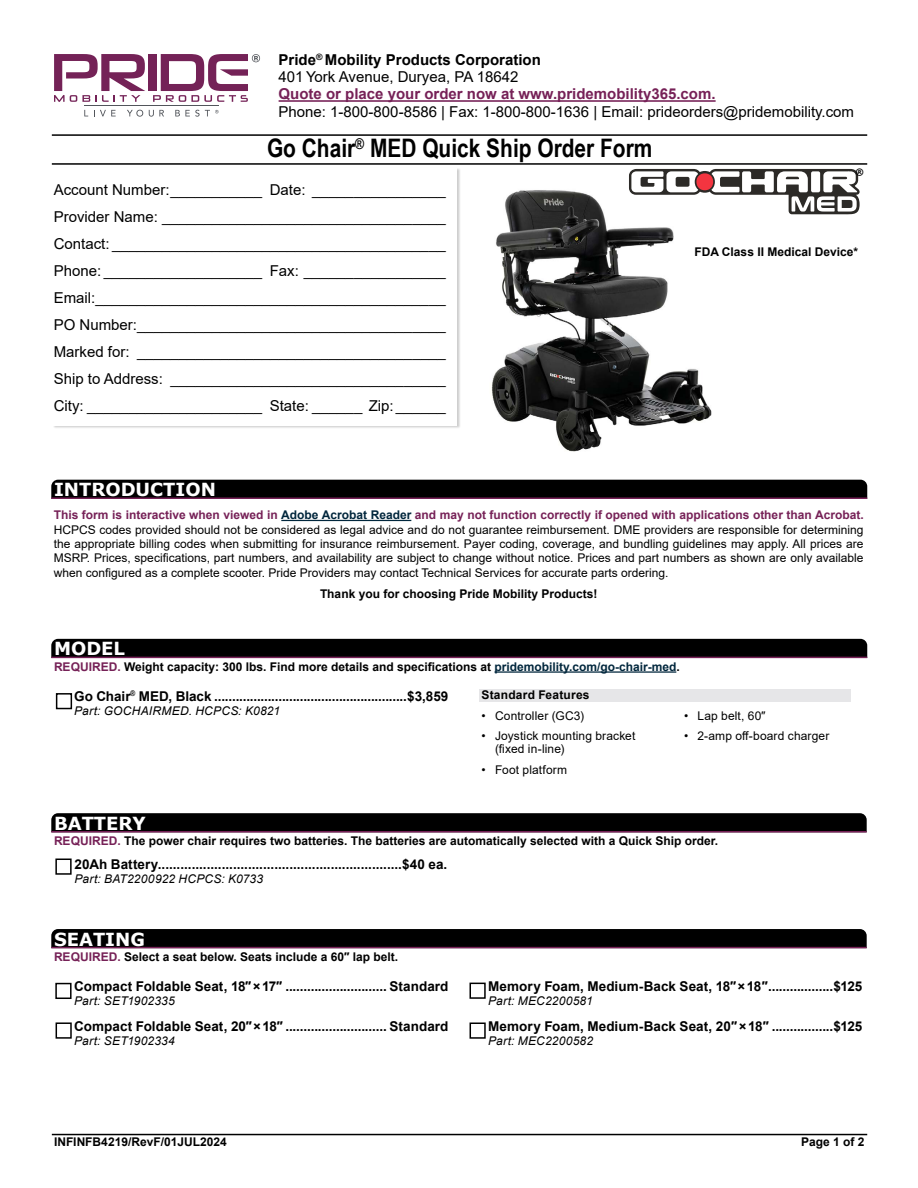
<style>
.page{position:relative;width:918px;height:1188px;background:#fff}
.page>*{position:absolute;margin:0;border:0;box-sizing:border-box;transform-origin:0 0}
.t1{font:700 25.5px "Arial Narrow";color:#000}
.t2{font:700 18px "Verdana";color:#fff}
.t3{font:15px/27px "Arial";color:#000;text-align:justify}
.t4{font:700 15px/17.2px "Arial";color:#000}
.t5{font:700 15px "Arial";color:#762157}
.t6{font:700 13.5px "Arial";letter-spacing:.005em;color:#000}
.t7{font:12px/14.4px "Arial";letter-spacing:.01em;color:#000}
.t8{font:700 12px "Arial";color:#000}
.t9{font:italic 12px "Arial";letter-spacing:.02em;color:#000}
.t10{font:700 8.7px "Verdana";color:#000}
.s1{font-weight:400}
.s2{font-weight:700;color:#762157}
.s3{font-weight:700;color:#00263c}
.s4{color:#762157}
.s5{color:#00263c}
.s6{font-style:italic}
</style>
<div class="page">
<div style="left:56px;top:693px;width:16px;height:16px;border:2px solid #000"></div>
<div style="left:55px;top:983px;width:17px;height:16px;border:2px solid #000"></div>
<div style="left:56px;top:1022px;width:16px;height:17px;border:2px solid #000"></div>
<div style="left:470px;top:983px;width:16px;height:16px;border:2px solid #000"></div>
<div style="left:470px;top:1023px;width:16px;height:16px;border:2px solid #000"></div>
<hr style="left:52px;top:1134px;width:815px;height:1px;background:#000">
<div style="left:54px;top:168px;width:407px;height:261px;background:#000;opacity:.23"></div>
<div style="left:54px;top:168px;width:403px;height:258px;background:#fff"></div>
<hr style="left:52px;top:134px;width:815px;height:2px;background:#000">
<hr style="left:52px;top:163px;width:815px;height:2px;background:#000">
<img style="left:491px;top:190px;width:221px;height:262px">
<div style="left:51px;top:639px;width:816px;height:18px;background:#000"></div>
<hr style="left:51px;top:657px;width:816px;height:1px;background:#762157">
<hr style="left:495px;top:671px;width:181px;height:2px;background:#00263c">
<div style="left:479px;top:689px;width:371px;height:13px;background:#e6e6e8"></div>
<hr style="left:281px;top:520px;width:130px;height:1px;background:#00263c">
<div style="left:51px;top:480px;width:816px;height:17px;background:#000"></div>
<hr style="left:51px;top:497px;width:816px;height:2px;background:#762157">
<div style="left:51px;top:813px;width:816px;height:18px;background:#000"></div>
<hr style="left:51px;top:831px;width:816px;height:2px;background:#762157">
<svg style="left:51px;top:929px;width:816px;height:18px;background:#020101"></svg>
<hr style="left:51px;top:947px;width:816px;height:1px;background:#762157">
<svg style="left:629px;top:169px;width:231px;height:45px"></svg>
<div style="left:149px;top:54px;width:8px;height:37px;background:#742257"></div>
<svg style="left:84px;top:110px;width:4px;height:6px"></svg>
<svg style="left:94px;top:110px;width:22px;height:6px"></svg>
<svg style="left:127px;top:110px;width:16px;height:7px"></svg>
<svg style="left:149px;top:110px;width:15px;height:7px"></svg>
<svg style="left:175px;top:110px;width:44px;height:7px"></svg>
<hr style="left:84px;top:106px;width:135px;height:1px;background:#52555b">
<svg style="left:54px;top:54px;width:91px;height:48px"></svg>
<svg style="left:153px;top:54px;width:107px;height:48px"></svg>
<hr style="left:279px;top:100px;width:437px;height:2px;background:#762157">
<div style="left:55px;top:859px;width:17px;height:16px;border:2px solid #000"></div>
<p class="t4" style="left:279px;top:51px;width:264px">Pride<sup>®</sup> Mobility Products Corporation<br><span class="s1">401 York Avenue, Duryea, PA 18642</span></p>
<p class="t5" style="left:279px;top:84px;width:439px">Quote or place your order now at www.pridemobility365.com.</p>
<p class="t3" style="left:279px;top:98px;width:577px">Phone: 1-800-800-8586 | Fax: 1-800-800-1636 | Email: prideorders@pridemobility.com</p>
<h1 class="t1" style="left:267px;top:129px;width:387px">Go Chair<sup>®</sup> MED Quick Ship Order Form</h1>
<p class="t3" style="left:54px;top:176px;width:394px">Account Number:___________ Date: ________________ Provider Name: __________________________________ Contact: ________________________________________ Phone: ___________________ Fax: _________________ Email:__________________________________________ PO Number:_____________________________________ Marked for: _____________________________________ Ship to Address: _________________________________ City: _____________________ State: ______ Zip:______</p>
<h2 class="t2" style="left:54px;top:477px;width:163px">INTRODUCTION</h2>
<p class="t10" style="left:856px;top:166px;width:10px">®</p>
<p class="t8" style="left:694px;top:244px;width:165px">FDA Class II Medical Device*</p>
<p class="t7" style="left:54px;top:508px;width:812px;text-align:justify"><span class="s2">This form is interactive when viewed in</span> <span class="s3">Adobe Acrobat Reader</span> <span class="s2">and may not function correctly if opened with applications other than Acrobat.<br></span>HCPCS codes provided should not be considered as legal advice and do not guarantee reimbursement. DME providers are responsible for determining the appropriate billing codes when submitting for insurance reimbursement. Payer coding, coverage, and bundling guidelines may apply. All prices are MSRP. Prices, specifications, part numbers, and availability are subject to change without notice. Prices and part numbers as shown are only available when configured as a complete scooter. Pride Providers may contact Technical Services for accurate parts ordering.</p>
<p class="t8" style="left:320px;top:585px;width:279px">Thank you for choosing Pride Mobility Products!</p>
<h2 class="t2" style="left:54px;top:636px;width:73px">MODEL</h2>
<p class="t8" style="left:54px;top:658px;width:627px"><span class="s4">REQUIRED.</span> Weight capacity: 300 lbs. Find more details and specifications at <span class="s5">pridemobility.com/go-chair-med</span>.</p>
<p class="t6" style="left:74px;top:686px;width:376px">Go Chair<sup>®</sup> MED, Black ......................................................$3,859</p>
<p class="t9" style="left:74px;top:703px;width:207px">Part: GOCHAIRMED. HCPCS: K0821</p>
<p class="t8" style="left:482px;top:687px;width:110px">Standard Features</p>
<p class="t7" style="left:482px;top:708px;width:104px">• Controller (GC3)</p>
<p class="t7" style="left:495px;top:729px;width:142px;line-height:13.5px;text-indent:-14px">• Joystick mounting bracket (fixed in-line)</p>
<p class="t7" style="left:482px;top:762px;width:87px">• Foot platform</p>
<p class="t7" style="left:684px;top:708px;width:82px">• Lap belt, 60<span class="s6">″</span></p>
<p class="t7" style="left:684px;top:728px;width:147px">• 2-amp off-board charger</p>
<h2 class="t2" style="left:54px;top:810px;width:93px">BATTERY</h2>
<p class="t8" style="left:54px;top:832px;width:666px"><span class="s4">REQUIRED.</span> The power chair requires two batteries. The batteries are automatically selected with a Quick Ship order.</p>
<p class="t6" style="left:75px;top:854px;width:374px">20Ah Battery.................................................................$40 ea.</p>
<p class="t9" style="left:75px;top:871px;width:190px">Part: BAT2200922 HCPCS: K0733</p>
<h2 class="t2" style="left:54px;top:926px;width:92px">SEATING</h2>
<p class="t8" style="left:54px;top:948px;width:346px"><span class="s4">REQUIRED.</span> Select a seat below. Seats include a 60″ lap belt.</p>
<p class="t6" style="left:74px;top:977px;width:376px">Compact Foldable Seat, 18″×17″ ............................ Standard</p>
<p class="t9" style="left:74px;top:993px;width:102px">Part: SET1902335</p>
<p class="t6" style="left:74px;top:1017px;width:376px">Compact Foldable Seat, 20″×18″ ............................ Standard</p>
<p class="t9" style="left:74px;top:1033px;width:102px">Part: SET1902334</p>
<p class="t6" style="left:488px;top:977px;width:376px">Memory Foam, Medium-Back Seat, 18″×18″..................$125</p>
<p class="t9" style="left:488px;top:993px;width:106px">Part: MEC2200581</p>
<p class="t6" style="left:488px;top:1017px;width:376px">Memory Foam, Medium-Back Seat, 20″×18″ .................$125</p>
<p class="t9" style="left:488px;top:1033px;width:106px">Part: MEC2200582</p>
<p class="t8" style="left:54px;top:1134px;width:174px">INFINFB4219/RevF/01JUL2024</p>
<p class="t8" style="left:801px;top:1134px;width:65px">Page 1 of 2</p>
</div>
